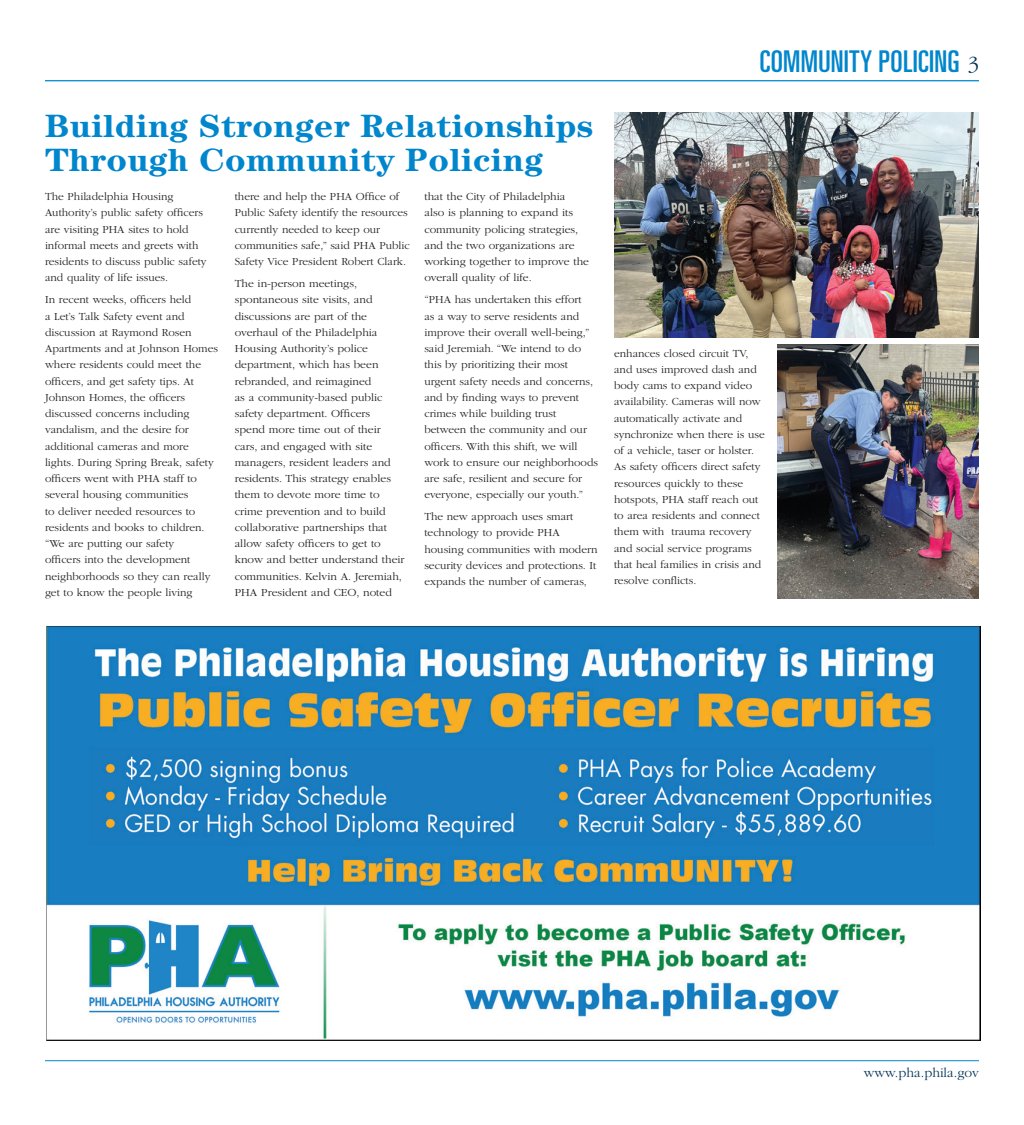
<style>
.page{position:relative;width:1024px;height:1125px;background:#fff}
.page>*{position:absolute;margin:0;border:0;box-sizing:border-box;transform-origin:0 0}
.Header_2022{font:700 32.38px "Century Std";letter-spacing:.01em;color:#0086cc;scale:1.07 1}
.sections{font:ultra-condensed 30px "Univers LT Std";letter-spacing:.01em;color:#0086cc}
.t1{font:300 22.5px "ITC Garamond Std";color:#003357}
.t2{font:300 13.75px "ITC Garamond Std";color:#003357}
.FAQ_Body{font:300 11.25px/16.2px "ITC Garamond Std";color:#231f20}
.FAQ_Body-2{font:300 11.25px/16.2px "ITC Garamond Std";color:#231f20;scale:1.04 1}
</style>
<div class="page">
<hr style="left:45px;top:80px;width:934px;height:1px;background:#0086cc">
<hr style="left:45px;top:1060px;width:934px;height:1px;background:#0086cc">
<img style="left:47px;top:627px;width:933px;height:413px">
<img style="left:614px;top:112px;width:365px;height:226px">
<img style="left:778px;top:345px;width:201px;height:253px">
<p class="sections" style="left:760px;top:44px;width:201px">COMMUNITY POLICING</p>
<h3 class="t1" style="left:968px;top:52px;width:13px">3</h3>
<p class="Header_2022" style="left:45px;top:107px;width:514px">Building Stronger Relationships</p>
<p class="Header_2022" style="left:45px;top:140px;width:467px">Through Community Policing</p>
<p class="FAQ_Body" style="left:45px;top:189px;width:163px">The Philadelphia Housing<br>Authority’s public safety officers are visiting PHA sites to hold informal meets and greets with residents to discuss public safety and quality of life issues.</p>
<p class="FAQ_Body" style="left:45px;top:292px;width:174px">In recent weeks, officers held<br>a Let’s Talk Safety event and discussion at Raymond Rosen<br>Apartments and at Johnson Homes where residents could meet the officers, and get safety tips. At<br>Johnson Homes, the officers discussed concerns including vandalism, and the desire for additional cameras and more lights. During Spring Break, safety officers went with PHA staff to several housing communities<br>to deliver needed resources to residents and books to children. “We are putting our safety<br>officers into the development neighborhoods so they can really get to know the people living</p>
<p class="FAQ_Body" style="left:235px;top:189px;width:177px">there and help the PHA Office of Public Safety identify the resources currently needed to keep our communities safe,” said PHA Public Safety Vice President Robert Clark.</p>
<p class="FAQ_Body-2" style="left:235px;top:276px;width:165px">The in-person meetings, spontaneous site visits, and discussions are part of the overhaul of the Philadelphia<br>Housing Authority’s police department, which has been rebranded, and reimagined<br>as a community-based public safety department. Officers<br>spend more time out of their cars, and engaged with site managers, resident leaders and residents. This strategy enables them to devote more time to crime prevention and to build collaborative partnerships that allow safety officers to get to know and better understand their communities. Kelvin A. Jeremiah,<br>PHA President and CEO, noted</p>
<p class="FAQ_Body-2" style="left:424px;top:189px;width:160px">that the City of Philadelphia<br>also is planning to expand its community policing strategies, and the two organizations are working together to improve the overall quality of life.</p>
<p class="FAQ_Body" style="left:424px;top:292px;width:175px">“PHA has undertaken this effort<br>as a way to serve residents and improve their overall well-being,” said Jeremiah. “We intend to do this by prioritizing their most urgent safety needs and concerns, and by finding ways to prevent crimes while building trust between the community and our officers. With this shift, we will work to ensure our neighborhoods are safe, resilient and secure for everyone, especially our youth.”</p>
<p class="FAQ_Body" style="left:424px;top:509px;width:175px">The new approach uses smart technology to provide PHA housing communities with modern security devices and protections. It expands the number of cameras,</p>
<p class="FAQ_Body" style="left:614px;top:345px;width:152px">enhances closed circuit TV, and uses improved dash and body cams to expand video availability. Cameras will now automatically activate and synchronize when there is use of a vehicle, taser or holster.<br>As safety officers direct safety resources quickly to these hotspots, PHA staff reach out to area residents and connect them with trauma recovery and social service programs that heal families in crisis and resolve conflicts.</p>
<p class="t2" style="left:863px;top:1065px;width:117px">www.pha.phila.gov</p>
</div>
